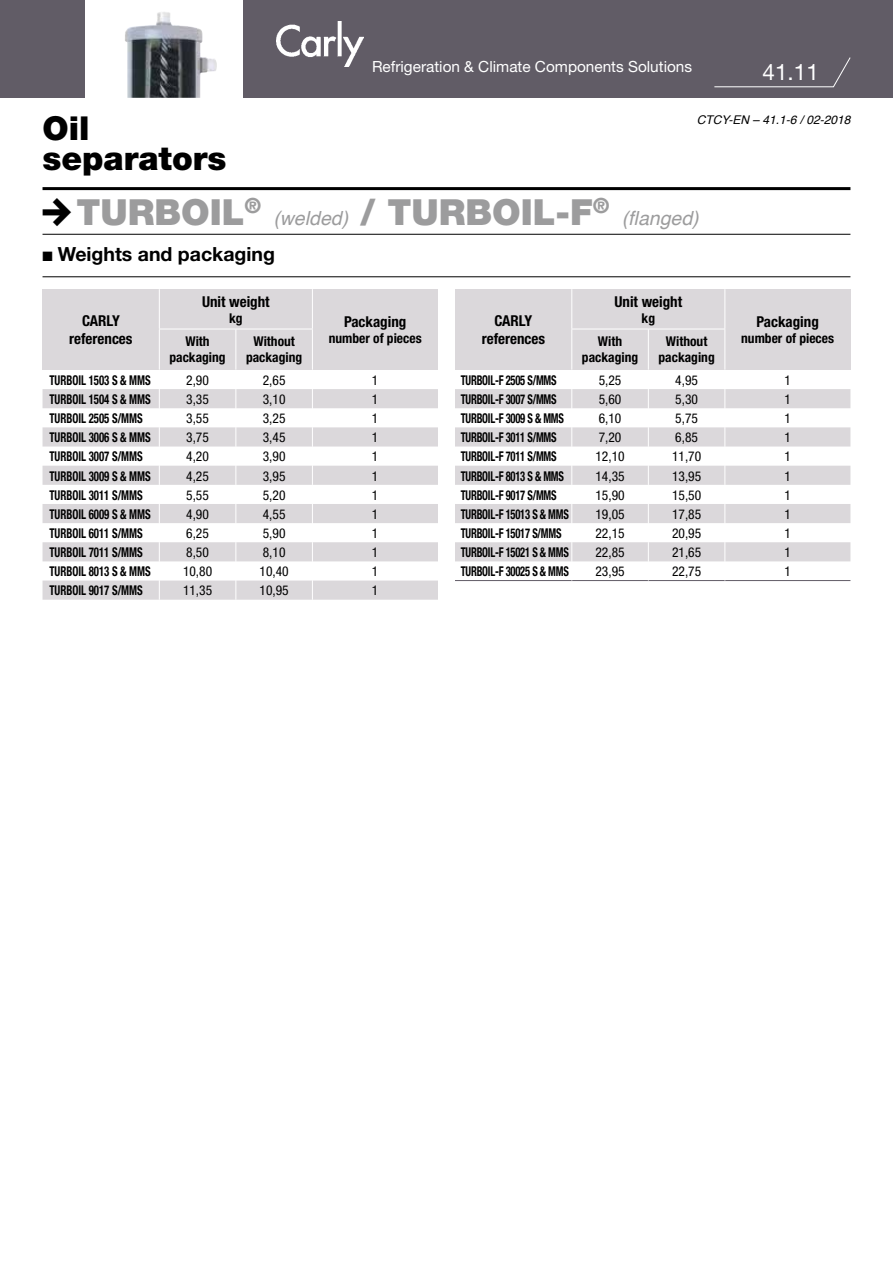
<style>
.page{position:relative;width:893px;height:1263px;background:#fff}
.page>*{position:absolute;margin:0;border:0;box-sizing:border-box;transform-origin:0 0}
.t1{font:900 36px "Helvetica Neue";color:#9c9c9d}
.t2{font:900 33px/30px "Helvetica Neue";color:#000}
.t3{font:22.5px "Helvetica Neue";color:#fff}
.t4{font:700 19.5px "Helvetica Neue";color:#000}
.t5{font:italic 19.5px "Helvetica";color:#9c9c9d}
.t6{font:15.3px "Helvetica Neue";color:#fff}
.t7{font:700 condensed 15px/18px "Helvetica Neue";color:#000;text-align:center}
.t8{font:condensed 13.5px "Helvetica Neue";color:#000}
.t9{font:700 condensed 13.5px "Helvetica Neue";letter-spacing:-.02em;color:#000;scale:.78 1}
.t10{font:700 condensed 13.5px "Helvetica Neue";color:#000;scale:.8 1}
.t11{font:700 condensed 13.5px/16.2px "Helvetica Neue";color:#000;text-align:center}
.t12{font:italic 12px "Helvetica";color:#000}
.s1{font-family:"Helvetica";font-weight:400;font-style:italic;font-size:19.5px}
</style>
<div class="page">
<div style="left:0;top:0;width:893px;height:98px;background:#615c66"></div>
<div style="left:43px;top:289px;width:395px;height:81px;background:#dbd8db"></div>
<div style="left:455px;top:289px;width:395px;height:81px;background:#dbd8db"></div>
<svg style="left:455px;top:389px;width:395px;height:172px;fill:#dbd8db"></svg>
<hr style="left:455px;top:580px;width:395px;height:1px;background:#615c66">
<svg style="left:43px;top:389px;width:395px;height:211px;fill:#dbd8db"></svg>
<hr style="left:43px;top:187px;width:807px;height:3px;background:#000">
<hr style="left:43px;top:234px;width:807px;height:1px;background:#000">
<hr style="left:43px;top:276px;width:807px;height:1px;background:#000">
<div style="left:85px;top:0;width:157px;height:100px;background:#fff"></div>
<img style="left:276px;top:21px;width:88px;height:45px">
<svg style="left:714px;top:57px;width:137px;height:31px"></svg>
<img style="left:125px;top:12px;width:92px;height:86px">
<svg style="left:159px;top:389px;width:1px;height:211px"></svg>
<svg style="left:235px;top:389px;width:1px;height:211px"></svg>
<svg style="left:312px;top:389px;width:1px;height:211px"></svg>
<svg style="left:571px;top:389px;width:1px;height:172px"></svg>
<svg style="left:648px;top:389px;width:1px;height:172px"></svg>
<svg style="left:724px;top:389px;width:1px;height:172px"></svg>
<hr style="left:159px;top:289px;width:1px;height:40px;background:#fff">
<hr style="left:312px;top:289px;width:1px;height:40px;background:#fff">
<hr style="left:159px;top:329px;width:77px;height:1px;background:#fff">
<hr style="left:236px;top:329px;width:77px;height:1px;background:#fff">
<hr style="left:159px;top:329px;width:1px;height:41px;background:#fff">
<hr style="left:235px;top:329px;width:1px;height:41px;background:#fff">
<hr style="left:312px;top:329px;width:1px;height:41px;background:#fff">
<hr style="left:571px;top:289px;width:1px;height:40px;background:#fff">
<hr style="left:724px;top:289px;width:1px;height:40px;background:#fff">
<hr style="left:571px;top:329px;width:77px;height:1px;background:#fff">
<hr style="left:648px;top:329px;width:77px;height:1px;background:#fff">
<hr style="left:571px;top:329px;width:1px;height:41px;background:#fff">
<hr style="left:648px;top:329px;width:1px;height:41px;background:#fff">
<hr style="left:724px;top:329px;width:1px;height:41px;background:#fff">
<p class="t6" style="left:372px;top:57px;width:322px">Refrigeration &amp; Climate Components Solutions</p>
<h3 class="t3" style="left:763px;top:58px;width:58px">41.11</h3>
<h2 class="t2" style="left:43px;top:113px;width:185px">Oil separators</h2>
<p class="t12" style="left:697px;top:110px;width:155px">CTCY-EN – 41.1-6 / 02-2018</p>
<h1 class="t1" style="left:77px;top:190px;width:535px">TURBOIL<sup>®</sup> <span class="s1">(welded)</span> / TURBOIL-F<sup>®</sup></h1>
<h3 class="t5" style="left:622px;top:203px;width:78px">(flanged)</h3>
<h3 class="t4" style="left:43px;top:242px;width:234px">■ Weights and packaging</h3>
<p class="t7" style="left:69px;top:312px;width:65px">CARLY references</p>
<p class="t7" style="left:202px;top:292px;width:69px">Unit weight</p>
<p class="t11" style="left:229px;top:310px;width:15px">kg</p>
<p class="t7" style="left:344px;top:313px;width:64px">Packaging</p>
<p class="t11" style="left:185px;top:332px;width:26px">With</p>
<p class="t11" style="left:329px;top:330px;width:94px">number of pieces</p>
<p class="t11" style="left:169px;top:349px;width:58px">packaging</p>
<p class="t11" style="left:246px;top:332px;width:58px">Without packaging</p>
<p class="t7" style="left:482px;top:312px;width:65px">CARLY references</p>
<p class="t7" style="left:614px;top:292px;width:69px">Unit weight</p>
<p class="t11" style="left:642px;top:310px;width:15px">kg</p>
<p class="t7" style="left:756px;top:313px;width:64px">Packaging</p>
<p class="t11" style="left:598px;top:332px;width:26px">With</p>
<p class="t11" style="left:741px;top:330px;width:94px">number of pieces</p>
<p class="t11" style="left:582px;top:349px;width:58px">packaging</p>
<p class="t11" style="left:658px;top:332px;width:58px">Without packaging</p>
<p class="t10" style="left:49px;top:372px;width:128px">TURBOIL 1503 S &amp; MMS</p>
<p class="t8" style="left:186px;top:372px;width:24px">2,90</p>
<p class="t8" style="left:263px;top:372px;width:24px">2,65</p>
<p class="t8" style="left:372px;top:372px;width:8px">1</p>
<p class="t10" style="left:49px;top:391px;width:128px">TURBOIL 1504 S &amp; MMS</p>
<p class="t8" style="left:186px;top:391px;width:24px">3,35</p>
<p class="t8" style="left:263px;top:391px;width:24px">3,10</p>
<p class="t8" style="left:372px;top:391px;width:8px">1</p>
<p class="t10" style="left:49px;top:410px;width:118px">TURBOIL 2505 S/MMS</p>
<p class="t8" style="left:186px;top:411px;width:24px">3,55</p>
<p class="t8" style="left:263px;top:411px;width:24px">3,25</p>
<p class="t8" style="left:372px;top:411px;width:8px">1</p>
<p class="t10" style="left:49px;top:429px;width:128px">TURBOIL 3006 S &amp; MMS</p>
<p class="t8" style="left:186px;top:430px;width:24px">3,75</p>
<p class="t8" style="left:263px;top:430px;width:24px">3,45</p>
<p class="t8" style="left:372px;top:430px;width:8px">1</p>
<p class="t10" style="left:49px;top:448px;width:118px">TURBOIL 3007 S/MMS</p>
<p class="t8" style="left:186px;top:449px;width:24px">4,20</p>
<p class="t8" style="left:263px;top:449px;width:24px">3,90</p>
<p class="t8" style="left:372px;top:449px;width:8px">1</p>
<p class="t10" style="left:49px;top:467px;width:128px">TURBOIL 3009 S &amp; MMS</p>
<p class="t8" style="left:186px;top:468px;width:24px">4,25</p>
<p class="t8" style="left:263px;top:468px;width:24px">3,95</p>
<p class="t8" style="left:372px;top:468px;width:8px">1</p>
<p class="t10" style="left:49px;top:487px;width:118px">TURBOIL 3011 S/MMS</p>
<p class="t8" style="left:186px;top:487px;width:24px">5,55</p>
<p class="t8" style="left:263px;top:487px;width:24px">5,20</p>
<p class="t8" style="left:372px;top:487px;width:8px">1</p>
<p class="t10" style="left:49px;top:506px;width:128px">TURBOIL 6009 S &amp; MMS</p>
<p class="t8" style="left:186px;top:506px;width:24px">4,90</p>
<p class="t8" style="left:263px;top:506px;width:24px">4,55</p>
<p class="t8" style="left:372px;top:506px;width:8px">1</p>
<p class="t10" style="left:49px;top:525px;width:118px">TURBOIL 6011 S/MMS</p>
<p class="t8" style="left:186px;top:525px;width:24px">6,25</p>
<p class="t8" style="left:263px;top:525px;width:24px">5,90</p>
<p class="t8" style="left:372px;top:525px;width:8px">1</p>
<p class="t10" style="left:49px;top:544px;width:118px">TURBOIL 7011 S/MMS</p>
<p class="t8" style="left:186px;top:545px;width:24px">8,50</p>
<p class="t8" style="left:263px;top:545px;width:24px">8,10</p>
<p class="t8" style="left:372px;top:545px;width:8px">1</p>
<p class="t10" style="left:49px;top:563px;width:128px">TURBOIL 8013 S &amp; MMS</p>
<p class="t8" style="left:183px;top:564px;width:31px">10,80</p>
<p class="t8" style="left:260px;top:564px;width:31px">10,40</p>
<p class="t8" style="left:372px;top:564px;width:8px">1</p>
<p class="t10" style="left:49px;top:582px;width:118px">TURBOIL 9017 S/MMS</p>
<p class="t8" style="left:183px;top:583px;width:31px">11,35</p>
<p class="t8" style="left:260px;top:583px;width:31px">10,95</p>
<p class="t8" style="left:372px;top:583px;width:8px">1</p>
<p class="t9" style="left:461px;top:372px;width:124px">TURBOIL-F 2505 S/MMS</p>
<p class="t8" style="left:599px;top:372px;width:24px">5,25</p>
<p class="t8" style="left:675px;top:372px;width:24px">4,95</p>
<p class="t8" style="left:784px;top:372px;width:8px">1</p>
<p class="t9" style="left:461px;top:391px;width:124px">TURBOIL-F 3007 S/MMS</p>
<p class="t8" style="left:599px;top:391px;width:24px">5,60</p>
<p class="t8" style="left:675px;top:391px;width:24px">5,30</p>
<p class="t8" style="left:784px;top:391px;width:8px">1</p>
<p class="t9" style="left:461px;top:410px;width:134px">TURBOIL-F 3009 S &amp; MMS</p>
<p class="t8" style="left:599px;top:411px;width:24px">6,10</p>
<p class="t8" style="left:675px;top:411px;width:24px">5,75</p>
<p class="t8" style="left:784px;top:411px;width:8px">1</p>
<p class="t9" style="left:461px;top:429px;width:124px">TURBOIL-F 3011 S/MMS</p>
<p class="t8" style="left:599px;top:430px;width:24px">7,20</p>
<p class="t8" style="left:675px;top:430px;width:24px">6,85</p>
<p class="t8" style="left:784px;top:430px;width:8px">1</p>
<p class="t9" style="left:461px;top:448px;width:124px">TURBOIL-F 7011 S/MMS</p>
<p class="t8" style="left:595px;top:449px;width:31px">12,10</p>
<p class="t8" style="left:672px;top:449px;width:31px">11,70</p>
<p class="t8" style="left:784px;top:449px;width:8px">1</p>
<p class="t9" style="left:461px;top:467px;width:134px">TURBOIL-F 8013 S &amp; MMS</p>
<p class="t8" style="left:595px;top:468px;width:31px">14,35</p>
<p class="t8" style="left:672px;top:468px;width:31px">13,95</p>
<p class="t8" style="left:784px;top:468px;width:8px">1</p>
<p class="t9" style="left:461px;top:487px;width:124px">TURBOIL-F 9017 S/MMS</p>
<p class="t8" style="left:595px;top:487px;width:31px">15,90</p>
<p class="t8" style="left:672px;top:487px;width:31px">15,50</p>
<p class="t8" style="left:784px;top:487px;width:8px">1</p>
<p class="t9" style="left:461px;top:506px;width:140px">TURBOIL-F 15013 S &amp; MMS</p>
<p class="t8" style="left:595px;top:506px;width:31px">19,05</p>
<p class="t8" style="left:672px;top:506px;width:31px">17,85</p>
<p class="t8" style="left:784px;top:506px;width:8px">1</p>
<p class="t9" style="left:461px;top:525px;width:131px">TURBOIL-F 15017 S/MMS</p>
<p class="t8" style="left:595px;top:525px;width:31px">22,15</p>
<p class="t8" style="left:672px;top:525px;width:31px">20,95</p>
<p class="t8" style="left:784px;top:525px;width:8px">1</p>
<p class="t9" style="left:461px;top:544px;width:140px">TURBOIL-F 15021 S &amp; MMS</p>
<p class="t8" style="left:595px;top:545px;width:31px">22,85</p>
<p class="t8" style="left:672px;top:545px;width:31px">21,65</p>
<p class="t8" style="left:784px;top:545px;width:8px">1</p>
<p class="t9" style="left:461px;top:563px;width:140px">TURBOIL-F 30025 S &amp; MMS</p>
<p class="t8" style="left:595px;top:564px;width:31px">23,95</p>
<p class="t8" style="left:672px;top:564px;width:31px">22,75</p>
<p class="t8" style="left:784px;top:564px;width:8px">1</p>
</div>
